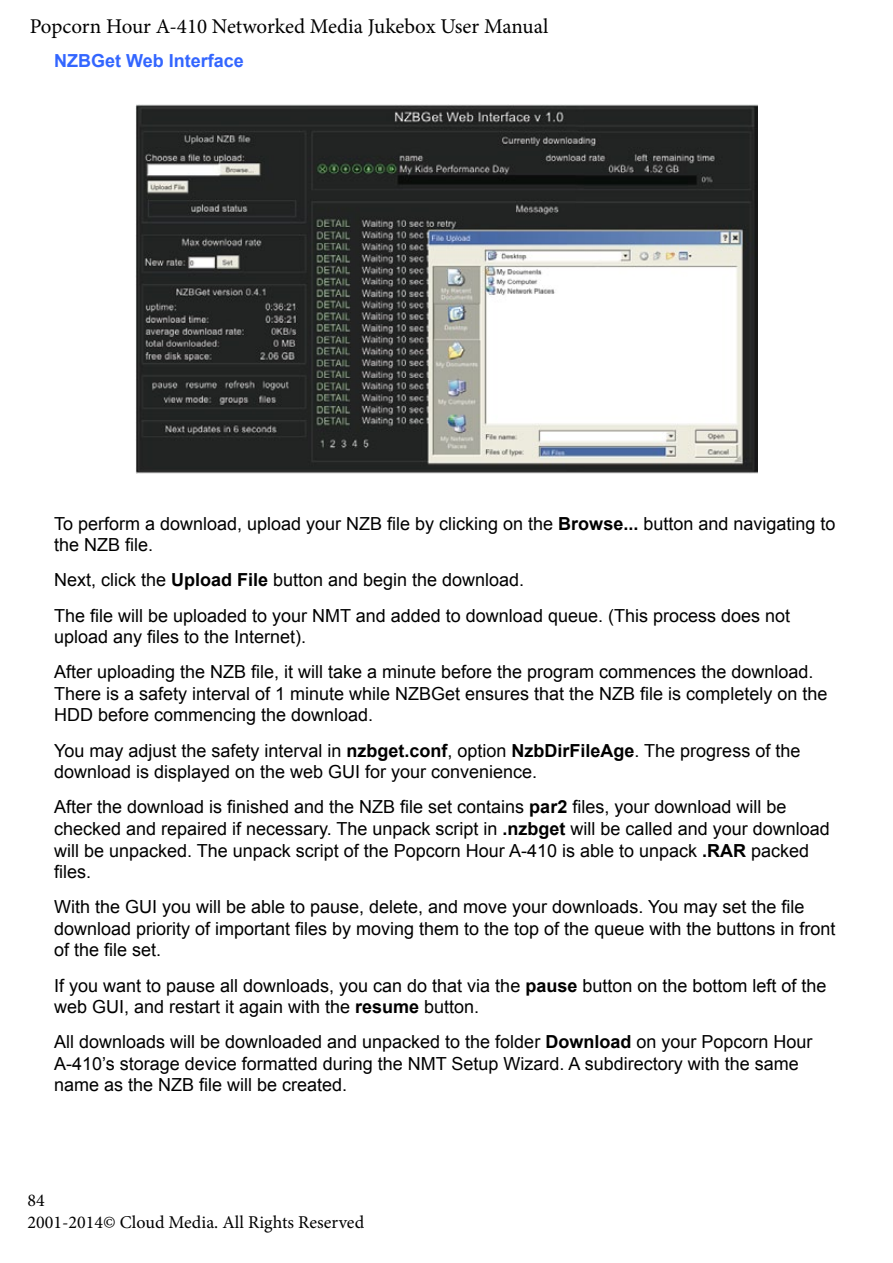
<style>
.page{position:relative;width:893px;height:1263px;background:#fff}
.page>*{position:absolute;margin:0;border:0;box-sizing:border-box;transform-origin:0 0}
.t1{font:21px "Minion Pro";letter-spacing:-.005em;color:#000}
.t2{font:18px/21.6px "Arial";color:#000}
.t3{font:18px/21.6px "Minion Pro";color:#000}
.t4{font:700 18px "Arial";color:#36f}
.s1{font-weight:700}
</style>
<div class="page">
<img style="left:135px;top:104px;width:623px;height:370px">
<p class="t1" style="left:30px;top:12px;width:520px">Popcorn Hour A-410 Networked Media Jukebox User Manual</p>
<p class="t4" style="left:54px;top:49px;width:191px">NZBGet Web Interface</p>
<p class="t2" style="left:54px;top:513px;width:783px">To perform a download, upload your NZB file by clicking on the <span class="s1">Browse...</span> button and navigating to the NZB file.</p>
<p class="t2" style="left:54px;top:563px;width:738px;line-height:35.1px">Next, click the <span class="s1">Upload File</span> button and begin the download.<br>The file will be uploaded to your NMT and added to download queue. (This process does not</p>
<p class="t2" style="left:54px;top:619px;width:761px;line-height:35.1px">upload any files to the Internet).<br>After uploading the NZB file, it will take a minute before the program commences the download.</p>
<p class="t2" style="left:54px;top:683px;width:775px">There is a safety interval of 1 minute while NZBGet ensures that the NZB file is completely on the<br>HDD before commencing the download.</p>
<p class="t2" style="left:54px;top:740px;width:748px">You may adjust the safety interval in <span class="s1">nzbget.conf</span>, option <span class="s1">NzbDirFileAge</span>. The progress of the download is displayed on the web GUI for your convenience.</p>
<p class="t2" style="left:54px;top:796px;width:777px">After the download is finished and the NZB file set contains <span class="s1">par2</span> files, your download will be checked and repaired if necessary. The unpack script in <span class="s1">.nzbget</span> will be called and your download will be unpacked. The unpack script of the Popcorn Hour A-410 is able to unpack <span class="s1">.RAR</span> packed files.</p>
<p class="t2" style="left:54px;top:896px;width:783px">With the GUI you will be able to pause, delete, and move your downloads. You may set the file download priority of important files by moving them to the top of the queue with the buttons in front of the file set.</p>
<p class="t2" style="left:54px;top:974px;width:774px">If you want to pause all downloads, you can do that via the <span class="s1">pause</span> button on the bottom left of the web GUI, and restart it again with the <span class="s1">resume</span> button.</p>
<p class="t2" style="left:54px;top:1031px;width:760px">All downloads will be downloaded and unpacked to the folder <span class="s1">Download</span> on your Popcorn Hour<br>A-410’s storage device formatted during the NMT Setup Wizard. A subdirectory with the same name as the NZB file will be created.</p>
<p class="t3" style="left:28px;top:1189px;width:338px">84<br>2001-2014© Cloud Media. All Rights Reserved</p>
</div>
